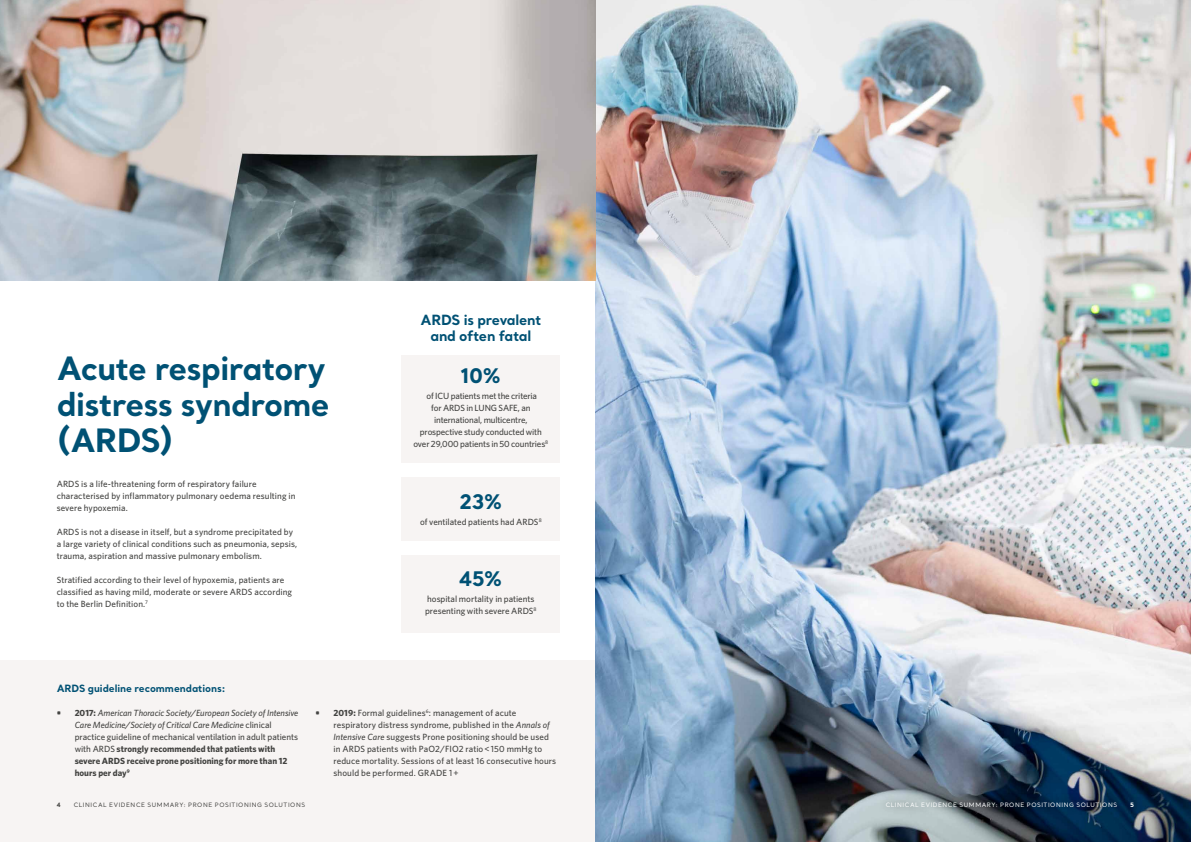
<style>
.page{position:relative;width:1191px;height:842px;background:#fff}
.page>*{position:absolute;margin:0;border:0;box-sizing:border-box;transform-origin:0 0}
.t1{font:700 32px/36px "Santral";letter-spacing:-.02em;color:#005174}
.t2{font:700 20px "Santral";color:#005174}
.t3{font:700 14px/16px "Santral";letter-spacing:-.015em;color:#005174;text-align:center}
.t4{font:700 10px "Santral";letter-spacing:-.005em;color:#005174}
.t5{font:500 9px/12px "Whitney";letter-spacing:.005em;color:#434341}
.t6{font:700 9px/12px "Whitney";color:#434341}
.t7{font:500 9px/12px "Whitney";letter-spacing:-.015em;color:#434341;text-align:center}
.t8{font:6px "Santral";letter-spacing:.095em;color:#434341}
.t9{font:6px "Santral";letter-spacing:.095em;color:#fff}
.t10{font:700 6px "Santral";color:#434341}
.t11{font:700 6px "Santral";color:#fff}
.s1{font-weight:500;font-style:italic}
.s2{font-weight:500}
.s3{font-weight:700}
.s4{font-style:italic}
</style>
<div class="page">
<div style="left:402px;top:356px;width:158px;height:107px;background:#f7f4f3"></div>
<div style="left:0;top:660px;width:595px;height:182px;background:#f7f4f3"></div>
<div style="left:402px;top:478px;width:158px;height:63px;background:#f7f4f3"></div>
<div style="left:402px;top:556px;width:158px;height:77px;background:#f7f4f3"></div>
<img style="left:595px;top:0;width:596px;height:842px">
<img style="left:0;top:0;width:595px;height:281px">
<div style="left:877px;top:793px;width:265px;height:22px;background:#000;opacity:.75"></div>
<h1 class="t1" style="left:57px;top:349px;width:275px">Acute respiratory distress syndrome (ARDS)</h1>
<p class="t5" style="left:57px;top:478px;width:240px">ARDS is a life-threatening form of respiratory failure characterised by inflammatory pulmonary oedema resulting in severe hypoxemia.</p>
<p class="t5" style="left:57px;top:526px;width:242px">ARDS is not a disease in itself, but a syndrome precipitated by a large variety of clinical conditions such as pneumonia, sepsis, trauma, aspiration and massive pulmonary embolism.</p>
<p class="t5" style="left:57px;top:574px;width:237px">Stratified according to their level of hypoxemia, patients are classified as having mild, moderate or severe ARDS according to the Berlin Definition.<sup>7</sup></p>
<h3 class="t3" style="left:420px;top:311px;width:122px">ARDS is prevalent and often fatal</h3>
<h2 class="t2" style="left:460px;top:362px;width:42px">10%</h2>
<p class="t7" style="left:413px;top:390px;width:136px">of ICU patients met the criteria<br>for ARDS in LUNG SAFE, an international, multicentre, prospective study conducted with over 29,000 patients in 50 countries<sup>8</sup></p>
<h2 class="t2" style="left:459px;top:488px;width:45px">23%</h2>
<p class="t5" style="left:420px;top:516px;width:123px">of ventilated patients had ARDS<sup>8</sup></p>
<h2 class="t2" style="left:459px;top:565px;width:45px">45%</h2>
<p class="t5" style="left:425px;top:593px;width:113px">hospital mortality in patients presenting with severe ARDS<sup>8</sup></p>
<p class="t4" style="left:57px;top:681px;width:170px">ARDS guideline recommendations:</p>
<p class="t6" style="left:75px;top:706px;width:225px;text-indent:-18px">• 2017: <span class="s1">American Thoracic Society/European Society of Intensive Care Medicine/Society of Critical Care Medicine</span> <span class="s2">clinical practice guideline of mechanical ventilation in adult patients with ARDS</span> strongly recommended that patients with severe ARDS receive prone positioning for more than 12 hours per day<sup>9</sup></p>
<p class="t10" style="left:57px;top:800px;width:5px">4</p>
<p class="t8" style="left:74px;top:800px;width:233px">CLINICAL EVIDENCE SUMMARY: PRONE POSITIONING SOLUTIONS</p>
<p class="t5" style="left:333px;top:707px;width:224px;text-indent:-18px"><span class="s3">• 2019:</span> Formal guidelines<sup>6</sup>: management of acute respiratory distress syndrome, published in the <span class="s4">Annals of Intensive Care</span> suggests Prone positioning should be used in ARDS patients with PaO2/FIO2 ratio &lt; 150 mmHg to reduce mortality. Sessions of at least 16 consecutive hours should be performed. GRADE 1 +</p>
<p class="t9" style="left:885px;top:800px;width:233px">CLINICAL EVIDENCE SUMMARY: PRONE POSITIONING SOLUTIONS</p>
<p class="t11" style="left:1130px;top:800px;width:5px">5</p>
</div>
